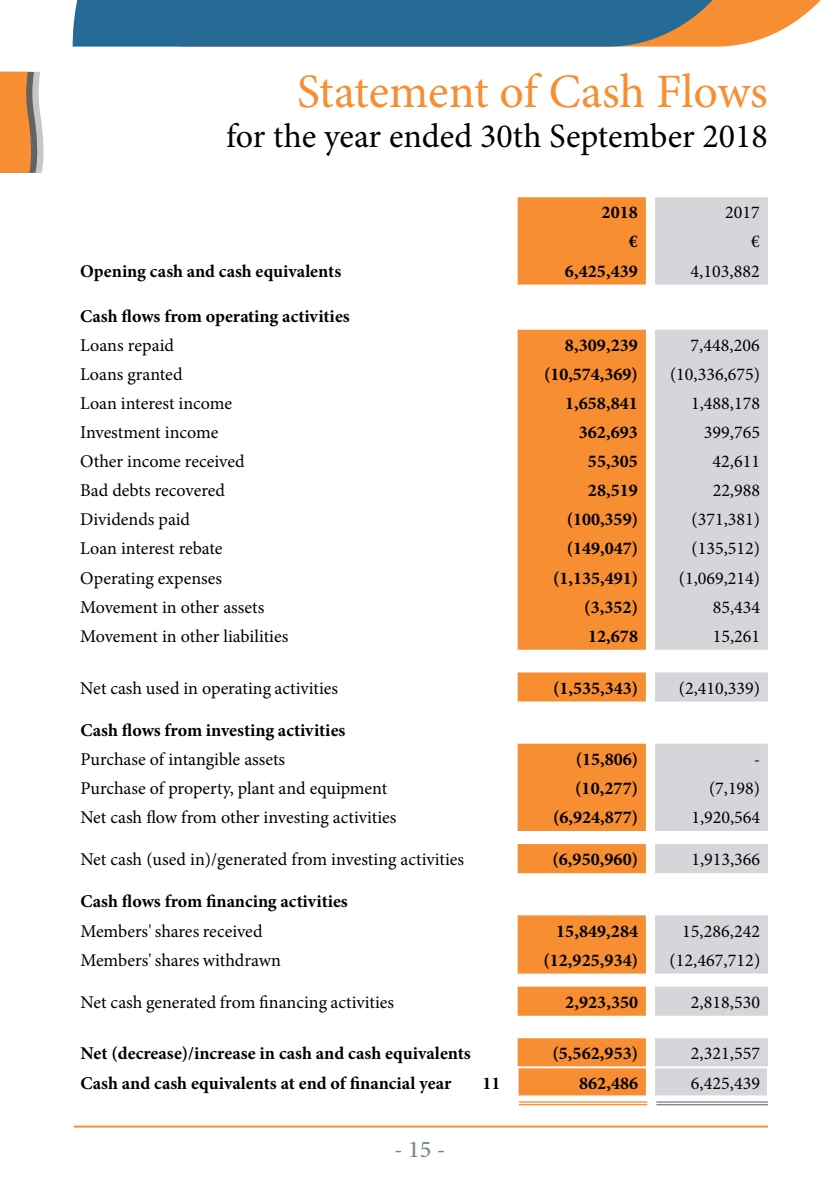
<style>
.page{position:relative;width:840px;height:1191px;background:#fff}
.page>*{position:absolute;margin:0;border:0;box-sizing:border-box;transform-origin:0 0}
.t1{font:48px "Minion Pro";letter-spacing:-.005em;color:#f78e32}
.t2{font:34px "Minion Pro";color:#000}
.t3{font:500 24px "Minion Pro";color:#758690}
.t4{font:18px "Minion Pro";color:#000}
.t5{font:700 18px "Minion Pro";color:#000}
</style>
<div class="page">
<hr style="left:74px;top:1125px;width:693px;height:2px;background:#f78e32">
<svg style="left:73px;top:0;width:748px;height:47px;background:#4f778c"></svg>
<svg style="left:0;top:72px;width:44px;height:101px;background:#db975b"></svg>
<svg style="left:517px;top:197px;width:128px;height:898px;fill:#f78e32"></svg>
<svg style="left:655px;top:197px;width:112px;height:898px;fill:#d4d6d9"></svg>
<hr style="left:516px;top:1068px;width:2px;height:27px;background:#fff">
<hr style="left:766px;top:1068px;width:2px;height:27px;background:#fff">
<hr style="left:516px;top:1066px;width:129px;height:2px;background:#fff">
<hr style="left:654px;top:1066px;width:114px;height:2px;background:#fff">
<hr style="left:518px;top:1101px;width:129px;height:1px;background:#f78e32">
<hr style="left:518px;top:1104px;width:129px;height:1px;background:#f78e32">
<hr style="left:656px;top:1101px;width:111px;height:1px;background:#758690">
<hr style="left:656px;top:1104px;width:111px;height:1px;background:#758690">
<h1 class="t1" style="left:297px;top:59px;width:472px">Statement of Cash Flows</h1>
<h2 class="t2" style="left:226px;top:113px;width:543px">for the year ended 30th September 2018</h2>
<p class="t5" style="left:601px;top:200px;width:38px">2018</p>
<p class="t4" style="left:724px;top:200px;width:36px">2017</p>
<p class="t5" style="left:628px;top:229px;width:10px">€</p>
<p class="t4" style="left:750px;top:230px;width:10px">€</p>
<p class="t5" style="left:80px;top:258px;width:262px">Opening cash and cash equivalents</p>
<p class="t5" style="left:564px;top:258px;width:74px">6,425,439</p>
<p class="t4" style="left:690px;top:259px;width:71px">4,103,882</p>
<p class="t5" style="left:80px;top:303px;width:271px">Cash flows from operating activities</p>
<p class="t4" style="left:80px;top:333px;width:95px">Loans repaid</p>
<p class="t5" style="left:564px;top:332px;width:74px">8,309,239</p>
<p class="t4" style="left:690px;top:333px;width:71px">7,448,206</p>
<p class="t4" style="left:80px;top:362px;width:104px">Loans granted</p>
<p class="t5" style="left:543px;top:361px;width:95px">(10,574,369)</p>
<p class="t4" style="left:669px;top:362px;width:91px">(10,336,675)</p>
<p class="t4" style="left:80px;top:391px;width:153px">Loan interest income</p>
<p class="t5" style="left:564px;top:390px;width:74px">1,658,841</p>
<p class="t4" style="left:690px;top:391px;width:70px">1,488,178</p>
<p class="t4" style="left:80px;top:420px;width:140px">Investment income</p>
<p class="t5" style="left:578px;top:419px;width:61px">362,693</p>
<p class="t4" style="left:703px;top:420px;width:57px">399,765</p>
<p class="t4" style="left:80px;top:449px;width:166px">Other income received</p>
<p class="t5" style="left:587px;top:449px;width:52px">55,305</p>
<p class="t4" style="left:712px;top:449px;width:49px">42,611</p>
<p class="t4" style="left:80px;top:478px;width:146px">Bad debts recovered</p>
<p class="t5" style="left:587px;top:478px;width:52px">28,519</p>
<p class="t4" style="left:712px;top:478px;width:49px">22,988</p>
<p class="t4" style="left:80px;top:507px;width:111px">Dividends paid</p>
<p class="t5" style="left:566px;top:507px;width:73px">(100,359)</p>
<p class="t4" style="left:691px;top:507px;width:70px">(371,381)</p>
<p class="t4" style="left:80px;top:536px;width:144px">Loan interest rebate</p>
<p class="t5" style="left:566px;top:536px;width:73px">(149,047)</p>
<p class="t4" style="left:691px;top:536px;width:70px">(135,512)</p>
<p class="t4" style="left:80px;top:566px;width:143px">Operating expenses</p>
<p class="t5" style="left:553px;top:565px;width:86px">(1,135,491)</p>
<p class="t4" style="left:678px;top:566px;width:83px">(1,069,214)</p>
<p class="t4" style="left:80px;top:595px;width:185px">Movement in other assets</p>
<p class="t5" style="left:584px;top:594px;width:55px">(3,352)</p>
<p class="t4" style="left:712px;top:595px;width:49px">85,434</p>
<p class="t4" style="left:80px;top:624px;width:209px">Movement in other liabilities</p>
<p class="t5" style="left:587px;top:623px;width:52px">12,678</p>
<p class="t4" style="left:712px;top:624px;width:49px">15,261</p>
<p class="t4" style="left:80px;top:675px;width:259px">Net cash used in operating activities</p>
<p class="t5" style="left:553px;top:675px;width:86px">(1,535,343)</p>
<p class="t4" style="left:678px;top:675px;width:83px">(2,410,339)</p>
<p class="t5" style="left:80px;top:717px;width:266px">Cash flows from investing activities</p>
<p class="t4" style="left:80px;top:747px;width:206px">Purchase of intangible assets</p>
<p class="t5" style="left:575px;top:746px;width:64px">(15,806)</p>
<p class="t4" style="left:753px;top:747px;width:8px">-</p>
<p class="t4" style="left:80px;top:776px;width:308px">Purchase of property, plant and equipment</p>
<p class="t5" style="left:575px;top:775px;width:64px">(10,277)</p>
<p class="t4" style="left:708px;top:776px;width:53px">(7,198)</p>
<p class="t4" style="left:80px;top:805px;width:317px">Net cash flow from other investing activities</p>
<p class="t5" style="left:553px;top:804px;width:86px">(6,924,877)</p>
<p class="t4" style="left:691px;top:805px;width:70px">1,920,564</p>
<p class="t4" style="left:80px;top:847px;width:385px">Net cash (used in)/generated from investing activities</p>
<p class="t5" style="left:552px;top:846px;width:87px">(6,950,960)</p>
<p class="t4" style="left:691px;top:847px;width:70px">1,913,366</p>
<p class="t5" style="left:80px;top:889px;width:269px">Cash flows from financing activities</p>
<p class="t4" style="left:80px;top:918px;width:184px">Members' shares received</p>
<p class="t5" style="left:556px;top:918px;width:83px">15,849,284</p>
<p class="t4" style="left:681px;top:918px;width:80px">15,286,242</p>
<p class="t4" style="left:80px;top:947px;width:202px">Members' shares withdrawn</p>
<p class="t5" style="left:543px;top:947px;width:96px">(12,925,934)</p>
<p class="t4" style="left:669px;top:947px;width:92px">(12,467,712)</p>
<p class="t4" style="left:80px;top:990px;width:315px">Net cash generated from financing activities</p>
<p class="t5" style="left:565px;top:989px;width:74px">2,923,350</p>
<p class="t4" style="left:690px;top:990px;width:71px">2,818,530</p>
<p class="t5" style="left:80px;top:1041px;width:392px">Net (decrease)/increase in cash and cash equivalents</p>
<p class="t5" style="left:552px;top:1041px;width:87px">(5,562,953)</p>
<p class="t4" style="left:690px;top:1041px;width:71px">2,321,557</p>
<p class="t5" style="left:80px;top:1070px;width:372px">Cash and cash equivalents at end of financial year</p>
<p class="t5" style="left:482px;top:1070px;width:19px">11</p>
<p class="t5" style="left:578px;top:1070px;width:61px">862,486</p>
<p class="t4" style="left:690px;top:1070px;width:71px">6,425,439</p>
<h3 class="t3" style="left:394px;top:1133px;width:52px">- 15 -</h3>
</div>
